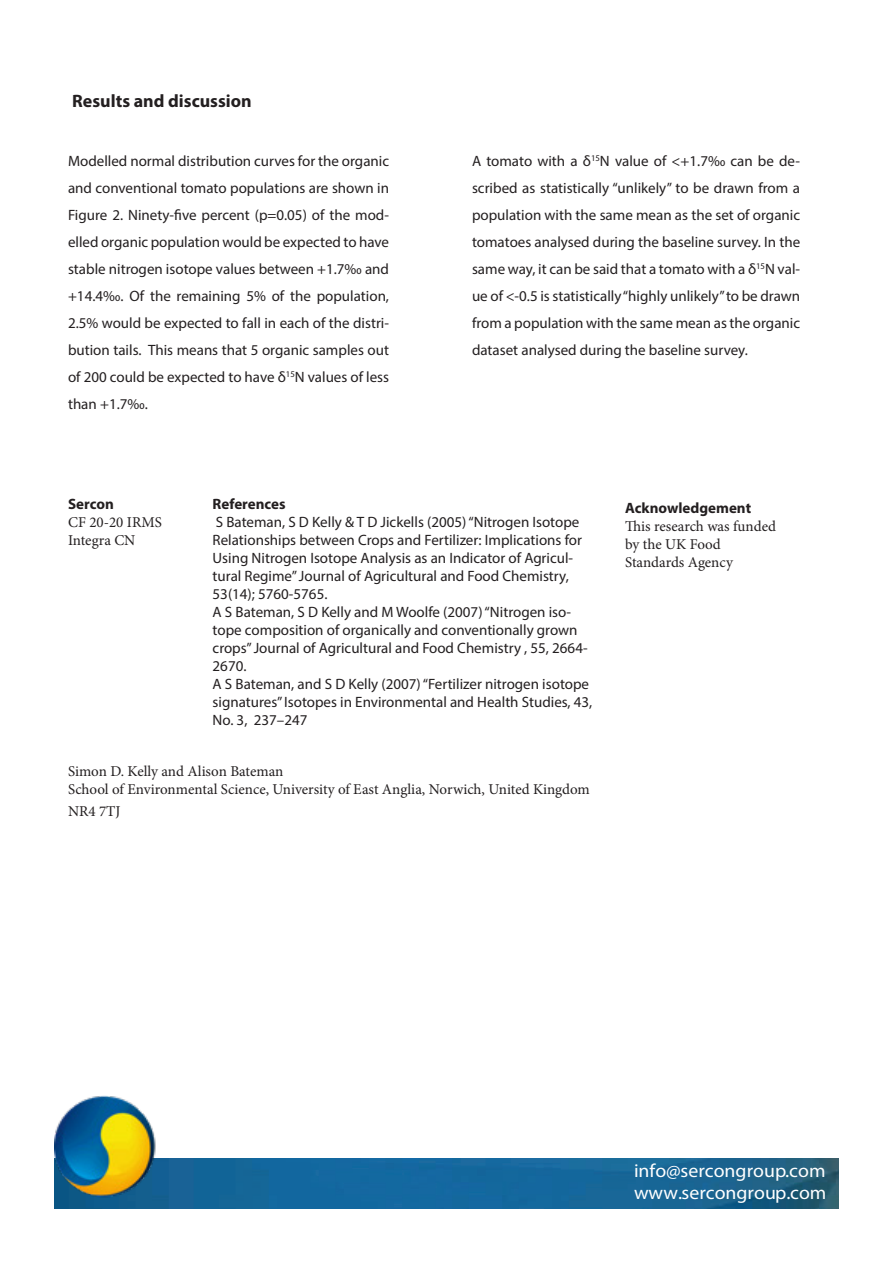
<style>
.page{position:relative;width:893px;height:1263px;background:#fff}
.page>*{position:absolute;margin:0;border:0;box-sizing:border-box;transform-origin:0 0}
.t1{font:18.9px/22.6px "Myriad Pro";color:#fff;scale:1.05 1}
.t2{font:700 18px "Myriad Pro";color:#231f20}
.t3{font:15px/27px "Myriad Pro";color:#231f20}
.t4{font:15px/18px "Minion Pro";color:#231f20}
.t5{font:700 15px "Myriad Pro";color:#231f20}
</style>
<div class="page">
<img style="left:167px;top:1158px;width:672px;height:51px">
<img style="left:54px;top:1095px;width:113px;height:114px">
<p class="t2" style="left:72px;top:89px;width:181px">Results and discussion</p>
<p class="t3" style="left:68px;top:147px;width:323px;text-align:justify">Modelled normal distribution curves for the organic and conventional tomato populations are shown in Figure 2. Ninety-five percent (p=0.05) of the mod&shy;elled organic population would be expected to have stable nitrogen isotope values between +1.7‰ and +14.4‰. Of the remaining 5% of the population, 2.5% would be expected to fall in each of the distri&shy;bution tails. This means that 5 organic samples out of 200 could be expected to have δ<sup>15</sup>N values of less than +1.7‰.</p>
<p class="t3" style="left:472px;top:147px;width:330px;text-align:justify">A tomato with a δ<sup>15</sup>N value of &lt;+1.7‰ can be de&shy;scribed as statistically “unlikely” to be drawn from a population with the same mean as the set of organic tomatoes analysed during the baseline survey. In the same way, it can be said that a tomato with a δ<sup>15</sup>N val&shy;ue of &lt;-0.5 is statistically “highly unlikely” to be drawn from a population with the same mean as the organic dataset analysed during the baseline survey.</p>
<p class="t5" style="left:68px;top:494px;width:47px">Sercon</p>
<p class="t4" style="left:68px;top:514px;width:95px">CF 20-20 IRMS</p>
<p class="t4" style="left:68px;top:532px;width:69px">Integra CN</p>
<p class="t5" style="left:213px;top:494px;width:75px">References</p>
<p class="t3" style="left:213px;top:513px;width:371px;line-height:18px">S Bateman, S D Kelly &amp; T D Jickells (2005) “Nitrogen Isotope Relationships between Crops and Fertilizer: Implications for Using Nitrogen Isotope Analysis as an Indicator of Agricul&shy;tural Regime” Journal of Agricultural and Food Chemistry, 53(14); 5760-5765.</p>
<p class="t3" style="left:213px;top:603px;width:376px;line-height:18px">A S Bateman, S D Kelly and M Woolfe (2007) “Nitrogen iso&shy;tope composition of organically and conventionally grown crops” Journal of Agricultural and Food Chemistry , 55, 2664- 2670.</p>
<p class="t3" style="left:213px;top:675px;width:381px;line-height:18px">A S Bateman, and S D Kelly (2007) “Fertilizer nitrogen isotope signatures” Isotopes in Environmental and Health Studies, 43,<br>No. 3, 237–247</p>
<p class="t4" style="left:68px;top:763px;width:217px">Simon D. Kelly and Alison Bateman</p>
<p class="t4" style="left:68px;top:779px;width:523px;line-height:21.6px">School of Environmental Science, University of East Anglia, Norwich, United Kingdom<br>NR4 7TJ</p>
<p class="t5" style="left:625px;top:498px;width:128px">Acknowledgement</p>
<p class="t4" style="left:625px;top:517px;width:152px">This research was funded by the UK Food</p>
<p class="t4" style="left:625px;top:553px;width:109px">Standards Agency</p>
<p class="t1" style="left:634px;top:1159px;width:185px">info@sercongroup.com www.sercongroup.com</p>
</div>
